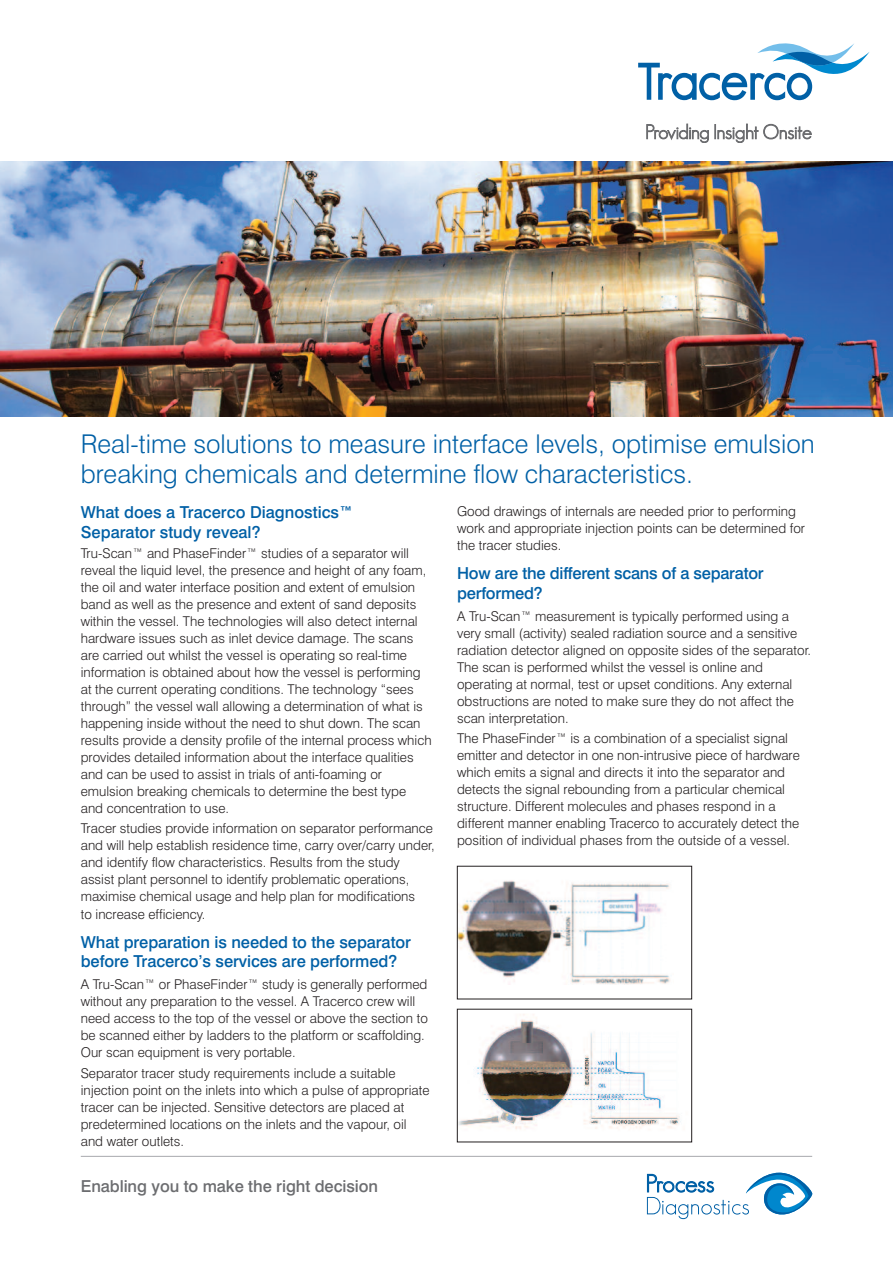
<style>
.page{position:relative;width:893px;height:1263px;background:#fff}
.page>*{position:absolute;margin:0;border:0;box-sizing:border-box;transform-origin:0 0}
.t1{font:300 25.8px/30.2px "Swiss 721 BT";color:#0160a6}
.t2{font:500 16.5px/19.5px "Swiss 721 BT";letter-spacing:-.005em;color:#0160a6}
.t3{font:500 16.5px "Swiss 721 BT";letter-spacing:-.005em;color:#6c6d70}
.t4{font:300 13.5px/17px "Swiss 721 BT";color:#231f20}
</style>
<div class="page">
<img style="left:0;top:162px;width:893px;height:255px">
<svg style="left:646px;top:124px;width:166px;height:19px"></svg>
<svg style="left:638px;top:43px;width:232px;height:57px"></svg>
<svg style="left:647px;top:1173px;width:165px;height:46px"></svg>
<hr style="left:81px;top:1156px;width:731px;height:1px;background:#a8a9ad">
<img style="left:459px;top:880px;width:211px;height:105px">
<div style="left:457px;top:866px;width:235px;height:133px;border:1px solid #231f20"></div>
<img style="left:459px;top:1014px;width:222px;height:116px">
<div style="left:457px;top:1009px;width:235px;height:133px;border:1px solid #231f20"></div>
<h1 class="t1" style="left:81px;top:431px;width:735px">Real-time solutions to measure interface levels, optimise emulsion breaking chemicals and determine flow characteristics.</h1>
<p class="t2" style="left:81px;top:504px;width:274px">What does a Tracerco Diagnostics™<br>Separator study reveal?</p>
<p class="t4" style="left:81px;top:546px;width:352px">Tru-Scan™ and PhaseFinder™ studies of a separator will reveal the liquid level, the presence and height of any foam, the oil and water interface position and extent of emulsion band as well as the presence and extent of sand deposits within the vessel. The technologies will also detect internal hardware issues such as inlet device damage. The scans are carried out whilst the vessel is operating so real-time information is obtained about how the vessel is performing at the current operating conditions. The technology “sees through” the vessel wall allowing a determination of what is happening inside without the need to shut down. The scan results provide a density profile of the internal process which provides detailed information about the interface qualities and can be used to assist in trials of anti-foaming or emulsion breaking chemicals to determine the best type and concentration to use.</p>
<p class="t4" style="left:81px;top:821px;width:355px">Tracer studies provide information on separator performance and will help establish residence time, carry over/carry under, and identify flow characteristics. Results from the study assist plant personnel to identify problematic operations, maximise chemical usage and help plan for modifications<br>to increase efficiency.</p>
<p class="t2" style="left:81px;top:933px;width:332px">What preparation is needed to the separator before Tracerco’s services are performed?</p>
<p class="t4" style="left:81px;top:977px;width:349px">A Tru-Scan™ or PhaseFinder™ study is generally performed without any preparation to the vessel. A Tracerco crew will need access to the top of the vessel or above the section to be scanned either by ladders to the platform or scaffolding.<br>Our scan equipment is very portable.</p>
<p class="t4" style="left:81px;top:1066px;width:350px">Separator tracer study requirements include a suitable injection point on the inlets into which a pulse of appropriate tracer can be injected. Sensitive detectors are placed at predetermined locations on the inlets and the vapour, oil and water outlets.</p>
<p class="t4" style="left:457px;top:504px;width:349px">Good drawings of internals are needed prior to performing work and appropriate injection points can be determined for the tracer studies.</p>
<p class="t2" style="left:457px;top:565px;width:308px">How are the different scans of a separator performed?</p>
<p class="t4" style="left:457px;top:609px;width:356px">A Tru-Scan™ measurement is typically performed using a very small (activity) sealed radiation source and a sensitive radiation detector aligned on opposite sides of the separator.<br>The scan is performed whilst the vessel is online and operating at normal, test or upset conditions. Any external obstructions are noted to make sure they do not affect the scan interpretation.</p>
<p class="t4" style="left:457px;top:731px;width:344px">The PhaseFinder™ is a combination of a specialist signal emitter and detector in one non-intrusive piece of hardware which emits a signal and directs it into the separator and detects the signal rebounding from a particular chemical structure. Different molecules and phases respond in a different manner enabling Tracerco to accurately detect the position of individual phases from the outside of a vessel.</p>
<p class="t3" style="left:81px;top:1180px;width:299px">Enabling you to make the right decision</p>
</div>
